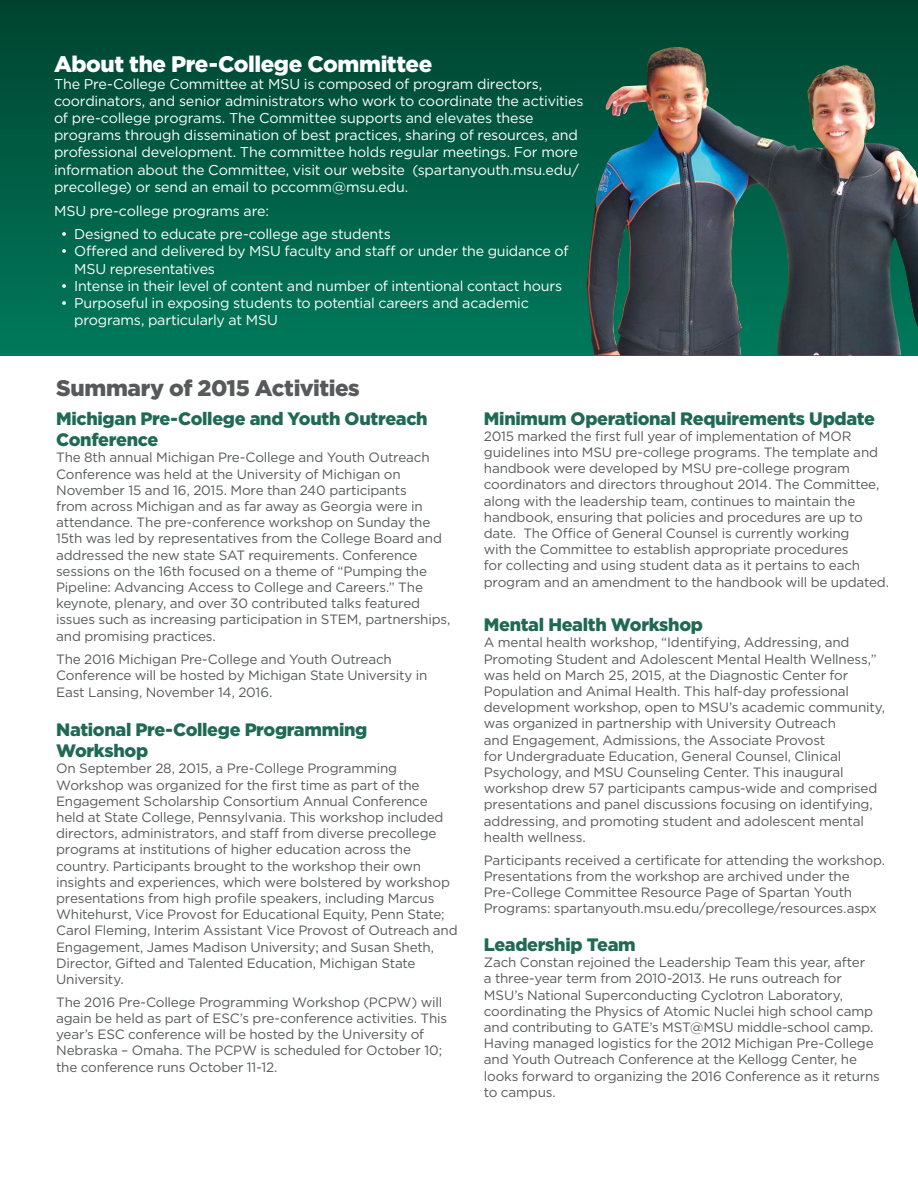
<style>
.page{position:relative;width:918px;height:1188px;background:#fff}
.page>*{position:absolute;margin:0;border:0;box-sizing:border-box;transform-origin:0 0}
.t1{font:900 22.5px "Gotham";letter-spacing:-.02em;color:#fff}
.t2{font:900 22.5px "Gotham";letter-spacing:-.02em;color:#58595b}
.t3{font:900 18px/21.6px "Gotham";letter-spacing:-.02em;color:#1f6955}
.t4{font:14.25px/17.1px "Gotham";letter-spacing:-.015em;color:#fff}
.t5{font:13.5px/16.2px "Gotham";letter-spacing:-.015em;color:#58595b}
</style>
<div class="page">
<div style="left:0;top:0;width:918px;height:355px;background:linear-gradient(to bottom,#00432f,#00795c)"></div>
<img style="left:587px;top:47px;width:331px;height:308px">
<p class="t1" style="left:54px;top:49px;width:380px">About the Pre-College Committee</p>
<p class="t4" style="left:54px;top:75px;width:531px">The Pre-College Committee at MSU is composed of program directors, coordinators, and senior administrators who work to coordinate the activities of pre-college programs. The Committee supports and elevates these programs through dissemination of best practices, sharing of resources, and professional development. The committee holds regular meetings. For more information about the Committee, visit our website (spartanyouth.msu.edu/ precollege) or send an email to pccomm@msu.edu.</p>
<p class="t4" style="left:54px;top:202px;width:216px">MSU pre-college programs are:</p>
<p class="t4" style="left:61px;top:226px;width:332px">• Designed to educate pre-college age students</p>
<p class="t4" style="left:74px;top:243px;width:496px;text-indent:-14px">• Offered and delivered by MSU faculty and staff or under the guidance of<br>MSU representatives</p>
<p class="t4" style="left:61px;top:277px;width:503px">• Intense in their level of content and number of intentional contact hours</p>
<p class="t4" style="left:74px;top:294px;width:456px;text-indent:-14px">• Purposeful in exposing students to potential careers and academic programs, particularly at MSU</p>
<p class="t2" style="left:56px;top:373px;width:305px">Summary of 2015 Activities</p>
<p class="t3" style="left:56px;top:407px;width:373px">Michigan Pre-College and Youth Outreach<br>Conference</p>
<p class="t5" style="left:56px;top:449px;width:396px">The 8th annual Michigan Pre-College and Youth Outreach Conference was held at the University of Michigan on November 15 and 16, 2015. More than 240 participants<br>from across Michigan and as far away as Georgia were in attendance. The pre-conference workshop on Sunday the 15th was led by representatives from the College Board and addressed the new state SAT requirements. Conference sessions on the 16th focused on a theme of “Pumping the Pipeline: Advancing Access to College and Careers.” The keynote, plenary, and over 30 contributed talks featured issues such as increasing participation in STEM, partnerships, and promising practices.</p>
<p class="t5" style="left:56px;top:650px;width:373px;line-height:16.6px">The 2016 Michigan Pre-College and Youth Outreach<br>Conference will be hosted by Michigan State University in<br>East Lansing, November 14, 2016.</p>
<p class="t3" style="left:56px;top:718px;width:313px">National Pre-College Programming<br>Workshop</p>
<p class="t5" style="left:56px;top:760px;width:403px">On September 28, 2015, a Pre-College Programming Workshop was organized for the first time as part of the Engagement Scholarship Consortium Annual Conference held at State College, Pennsylvania. This workshop included directors, administrators, and staff from diverse precollege programs at institutions of higher education across the country. Participants brought to the workshop their own insights and experiences, which were bolstered by workshop presentations from high profile speakers, including Marcus Whitehurst, Vice Provost for Educational Equity, Penn State; Carol Fleming, Interim Assistant Vice Provost of Outreach and Engagement, James Madison University; and Susan Sheth, Director, Gifted and Talented Education, Michigan State University.</p>
<p class="t5" style="left:56px;top:994px;width:393px">The 2016 Pre-College Programming Workshop (PCPW) will again be held as part of ESC’s pre-conference activities. This year’s ESC conference will be hosted by the University of Nebraska – Omaha. The PCPW is scheduled for October 10; the conference runs October 11-12.</p>
<p class="t3" style="left:484px;top:407px;width:393px">Minimum Operational Requirements Update</p>
<p class="t5" style="left:484px;top:428px;width:407px">2015 marked the first full year of implementation of MOR guidelines into MSU pre-college programs. The template and handbook were developed by MSU pre-college program coordinators and directors throughout 2014. The Committee, along with the leadership team, continues to maintain the handbook, ensuring that policies and procedures are up to date. The Office of General Counsel is currently working<br>with the Committee to establish appropriate procedures<br>for collecting and using student data as it pertains to each program and an amendment to the handbook will be updated.</p>
<p class="t3" style="left:484px;top:614px;width:221px">Mental Health Workshop</p>
<p class="t5" style="left:484px;top:634px;width:403px">A mental health workshop, “Identifying, Addressing, and Promoting Student and Adolescent Mental Health Wellness,” was held on March 25, 2015, at the Diagnostic Center for Population and Animal Health. This half-day professional development workshop, open to MSU’s academic community, was organized in partnership with University Outreach<br>and Engagement, Admissions, the Associate Provost<br>for Undergraduate Education, General Counsel, Clinical Psychology, and MSU Counseling Center. This inaugural workshop drew 57 participants campus-wide and comprised presentations and panel discussions focusing on identifying, addressing, and promoting student and adolescent mental health wellness.</p>
<p class="t5" style="left:484px;top:852px;width:403px">Participants received a certificate for attending the workshop.<br>Presentations from the workshop are archived under the Pre-College Committee Resource Page of Spartan Youth Programs: spartanyouth.msu.edu/precollege/resources.aspx</p>
<p class="t3" style="left:484px;top:934px;width:153px">Leadership Team</p>
<p class="t5" style="left:484px;top:954px;width:398px">Zach Constan rejoined the Leadership Team this year, after<br>a three-year term from 2010-2013. He runs outreach for MSU’s National Superconducting Cyclotron Laboratory, coordinating the Physics of Atomic Nuclei high school camp and contributing to GATE’s MST@MSU middle-school camp.<br>Having managed logistics for the 2012 Michigan Pre-College and Youth Outreach Conference at the Kellogg Center, he looks forward to organizing the 2016 Conference as it returns to campus.</p>
</div>
